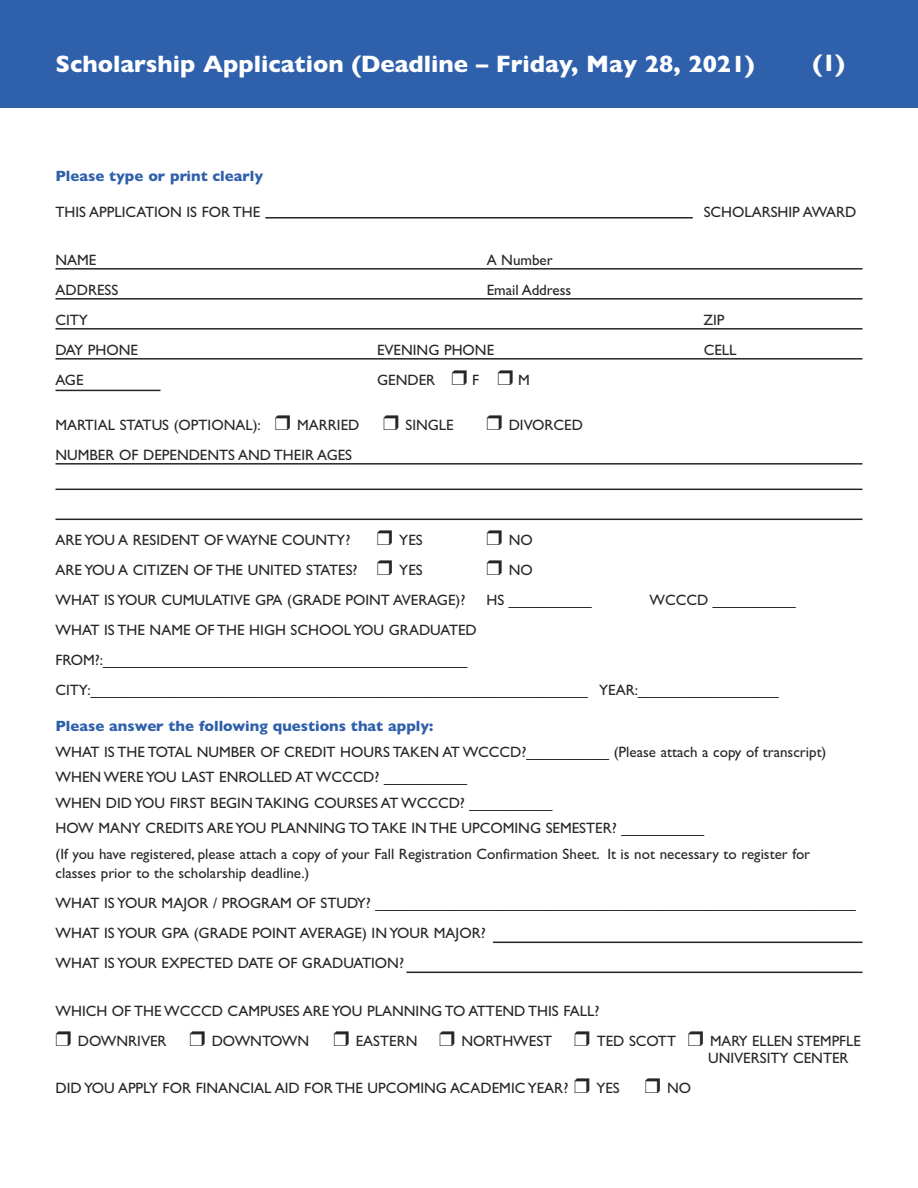
<style>
.page{position:relative;width:918px;height:1188px;background:#fff}
.page>*{position:absolute;margin:0;border:0;box-sizing:border-box;transform-origin:0 0}
.t1{font:700 24px "Gill Sans";color:#fff}
.t2{font:15px/30px "Gill Sans";color:#272526}
.t3{font:700 15px "Gill Sans";color:#2f60ab}
.s1{font-style:inherit}
</style>
<div class="page">
<div style="left:0;top:0;width:918px;height:107px;background:#2f60ab"></div>
<hr style="left:56px;top:268px;width:806px;height:2px;background:#272526">
<hr style="left:56px;top:298px;width:806px;height:2px;background:#272526">
<hr style="left:56px;top:328px;width:806px;height:2px;background:#272526">
<hr style="left:56px;top:358px;width:806px;height:2px;background:#272526">
<hr style="left:56px;top:390px;width:104px;height:1px;background:#272526">
<hr style="left:56px;top:463px;width:806px;height:2px;background:#272526">
<hr style="left:56px;top:489px;width:806px;height:1px;background:#272526">
<hr style="left:56px;top:519px;width:806px;height:1px;background:#272526">
<hr style="left:493px;top:942px;width:369px;height:1px;background:#272526">
<hr style="left:406px;top:972px;width:456px;height:1px;background:#272526">
<hr style="left:265px;top:217px;width:428px;height:2px;background:#272526">
<h1 class="t1" style="left:56px;top:56px;width:701px">Scholarship Application (Deadline – Friday, May 28, 202<span class="s1">1</span>)</h1>
<h1 class="t1" style="left:812px;top:55px;width:34px">(1)</h1>
<p class="t3" style="left:56px;top:170px;width:209px">Please type or print clearly</p>
<p class="t2" style="left:56px;top:198px;width:206px">THIS APPLICATION IS FOR THE</p>
<p class="t2" style="left:704px;top:198px;width:154px">SCHOLARSHIP AWARD</p>
<p class="t2" style="left:56px;top:246px;width:42px">NAME</p>
<p class="t2" style="left:487px;top:246px;width:67px">A Number</p>
<p class="t2" style="left:56px;top:276px;width:64px">ADDRESS</p>
<p class="t2" style="left:487px;top:276px;width:86px">Email Address</p>
<p class="t2" style="left:56px;top:306px;width:34px">CITY</p>
<p class="t2" style="left:704px;top:306px;width:23px">ZIP</p>
<p class="t2" style="left:56px;top:336px;width:84px">DAY PHONE</p>
<p class="t2" style="left:377px;top:336px;width:119px">EVENING PHONE</p>
<p class="t2" style="left:704px;top:336px;width:34px">CELL</p>
<p class="t2" style="left:56px;top:366px;width:30px">AGE</p>
<p class="t2" style="left:377px;top:366px;width:60px">GENDER</p>
<p class="t2" style="left:472px;top:366px;width:9px">F</p>
<p class="t2" style="left:518px;top:366px;width:13px">M</p>
<p class="t2" style="left:56px;top:411px;width:207px">MARTIAL STATUS (OPTIONAL):</p>
<p class="t2" style="left:297px;top:411px;width:64px">MARRIED</p>
<p class="t2" style="left:405px;top:411px;width:50px">SINGLE</p>
<p class="t2" style="left:509px;top:411px;width:76px">DIVORCED</p>
<p class="t2" style="left:56px;top:441px;width:298px">NUMBER OF DEPENDENTS AND THEIR AGES</p>
<p class="t2" style="left:56px;top:527px;width:296px">ARE YOU A RESIDENT OF WAYNE COUNTY?</p>
<p class="t2" style="left:399px;top:527px;width:25px">YES</p>
<p class="t2" style="left:509px;top:527px;width:26px">NO</p>
<p class="t2" style="left:56px;top:557px;width:304px">ARE YOU A CITIZEN OF THE UNITED STATES?</p>
<p class="t2" style="left:399px;top:557px;width:25px">YES</p>
<p class="t2" style="left:509px;top:557px;width:26px">NO</p>
<p class="t2" style="left:56px;top:587px;width:411px">WHAT IS YOUR CUMULATIVE GPA (GRADE POINT AVERAGE)?</p>
<p class="t2" style="left:486px;top:587px;width:107px">HS __________</p>
<p class="t2" style="left:650px;top:587px;width:148px">WCCCD __________</p>
<p class="t2" style="left:56px;top:617px;width:725px">WHAT IS THE NAME OF THE HIGH SCHOOL YOU GRADUATED<br>FROM?:____________________________________________<br>CITY:____________________________________________________________ YEAR:_________________</p>
<p class="t3" style="left:56px;top:721px;width:380px">Please answer the following questions that apply:</p>
<p class="t2" style="left:56px;top:740px;width:773px;line-height:25.5px">WHAT IS THE TOTAL NUMBER OF CREDIT HOURS TAKEN AT WCCCD?__________ (Please attach a copy of transcript)<br>WHEN WERE YOU LAST ENROLLED AT WCCCD? __________<br>WHEN DID YOU FIRST BEGIN TAKING COURSES AT WCCCD? __________<br>HOW MANY CREDITS ARE YOU PLANNING TO TAKE IN THE UPCOMING SEMESTER? __________<br>(If you have registered, please attach a copy of your Fall Registration Confirmation Sheet. It is not necessary to register for</p>
<p class="t2" style="left:56px;top:860px;width:802px">classes prior to the scholarship deadline.)<br>WHAT IS YOUR MAJOR / PROGRAM OF STUDY? __________________________________________________________ WHAT IS YOUR GPA (GRADE POINT AVERAGE) IN YOUR MAJOR?<br>WHAT IS YOUR EXPECTED DATE OF GRADUATION?</p>
<p class="t2" style="left:78px;top:998px;width:523px;text-indent:-22px">WHICH OF THE WCCCD CAMPUSES ARE YOU PLANNING TO ATTEND THIS FALL?<br>DOWNRIVER</p>
<p class="t2" style="left:212px;top:1028px;width:99px">DOWNTOWN</p>
<p class="t2" style="left:356px;top:1028px;width:63px">EASTERN</p>
<p class="t2" style="left:462px;top:1028px;width:92px">NORTHWEST</p>
<p class="t2" style="left:597px;top:1028px;width:81px">TED SCOTT</p>
<p class="t2" style="left:708px;top:1034px;width:154px;line-height:16.8px">MARY ELLEN STEMPFLE<br>UNIVERSITY CENTER</p>
<p class="t2" style="left:56px;top:1075px;width:514px">DID YOU APPLY FOR FINANCIAL AID FOR THE UPCOMING ACADEMIC YEAR?</p>
<p class="t2" style="left:596px;top:1075px;width:25px">YES</p>
<p class="t2" style="left:667px;top:1075px;width:26px">NO</p>
</div>
